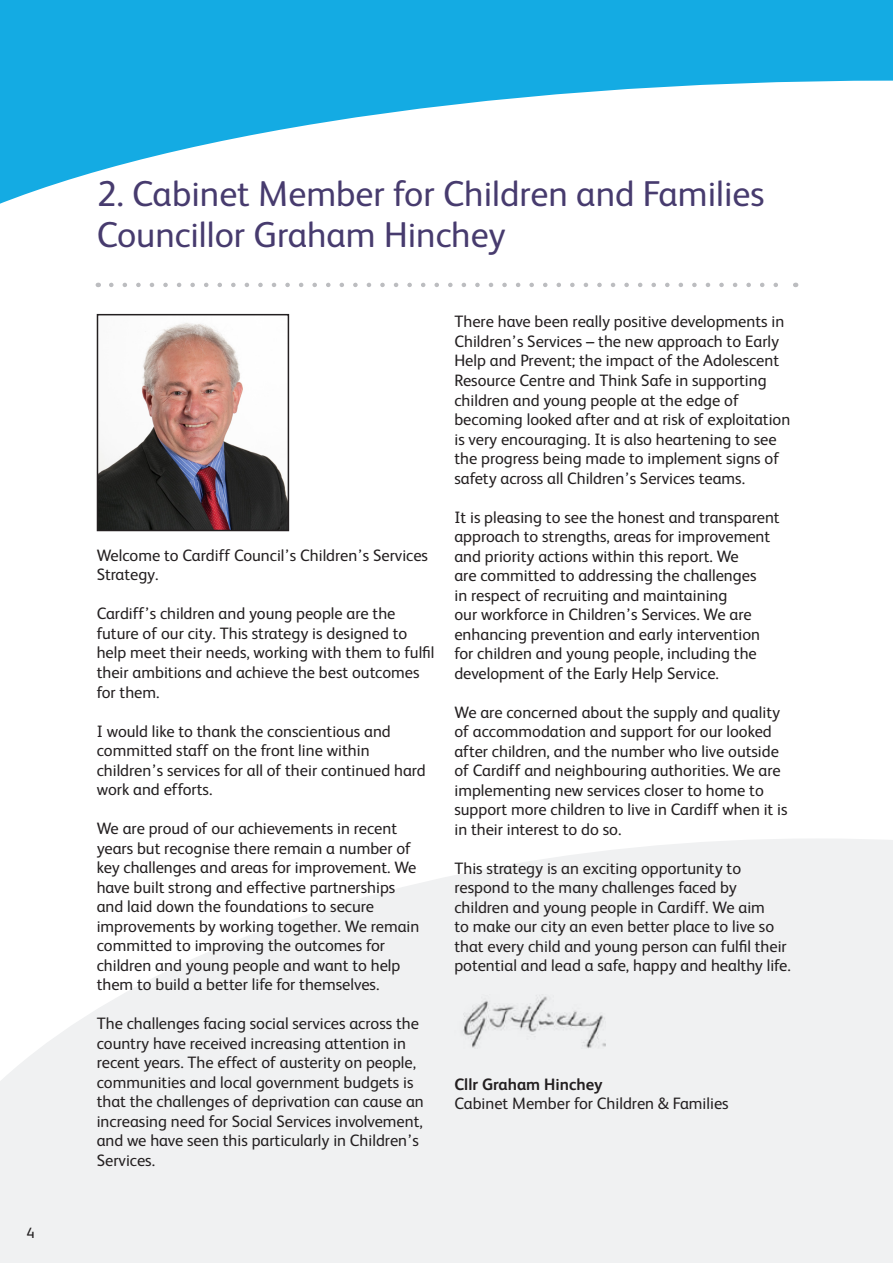
<style>
.page{position:relative;width:893px;height:1263px;background:#fff}
.page>*{position:absolute;margin:0;border:0;box-sizing:border-box;transform-origin:0 0}
.t1{font:36px/40.5px "FS Albert";color:#473b6e}
.t2{font:16.5px/19.5px "FS Albert";color:#231f20}
.t3{font:700 16.5px "FS Albert";color:#231f20}
.t4{font:15px "FS Albert";color:#231f20}
</style>
<div class="page">
<svg style="left:0;top:0;width:893px;height:204px;fill:#14abe3"></svg>
<svg style="left:0;top:839px;width:893px;height:424px;fill:#f0f1f2"></svg>
<img style="left:454px;top:994px;width:151px;height:57px">
<svg style="left:111px;top:283px;width:667px;height:4px"></svg>
<img style="left:100px;top:322px;width:186px;height:206px">
<div style="left:97px;top:314px;width:192px;height:217px;border:2px solid #231f20"></div>
<p class="t4" style="left:27px;top:1223px;width:10px">4</p>
<h1 class="t1" style="left:97px;top:172px;width:669px">2. Cabinet Member for Children and Families<br>Councillor Graham Hinchey</h1>
<p class="t2" style="left:97px;top:545px;width:333px">Welcome to Cardiff Council’s Children’s Services<br>Strategy.</p>
<p class="t2" style="left:97px;top:603px;width:339px">Cardiff’s children and young people are the future of our city. This strategy is designed to help meet their needs, working with them to fulfil their ambitions and achieve the best outcomes for them.</p>
<p class="t2" style="left:97px;top:720px;width:331px">I would like to thank the conscientious and committed staff on the front line within children’s services for all of their continued hard work and efforts.</p>
<p class="t2" style="left:97px;top:818px;width:324px">We are proud of our achievements in recent years but recognise there remain a number of key challenges and areas for improvement. We have built strong and effective partnerships and laid down the foundations to secure improvements by working together. We remain committed to improving the outcomes for children and young people and want to help them to build a better life for themselves.</p>
<p class="t2" style="left:97px;top:1013px;width:329px">The challenges facing social services across the country have received increasing attention in recent years. The effect of austerity on people, communities and local government budgets is that the challenges of deprivation can cause an increasing need for Social Services involvement, and we have seen this particularly in Children’s Services.</p>
<p class="t2" style="left:454px;top:311px;width:337px">There have been really positive developments in Children’s Services – the new approach to Early Help and Prevent; the impact of the Adolescent Resource Centre and Think Safe in supporting children and young people at the edge of becoming looked after and at risk of exploitation is very encouraging. It is also heartening to see the progress being made to implement signs of safety across all Children’s Services teams.</p>
<p class="t2" style="left:454px;top:506px;width:327px">It is pleasing to see the honest and transparent approach to strengths, areas for improvement and priority actions within this report. We<br>are committed to addressing the challenges<br>in respect of recruiting and maintaining<br>our workforce in Children’s Services. We are enhancing prevention and early intervention for children and young people, including the development of the Early Help Service.</p>
<p class="t2" style="left:454px;top:701px;width:335px">We are concerned about the supply and quality of accommodation and support for our looked after children, and the number who live outside of Cardiff and neighbouring authorities. We are implementing new services closer to home to support more children to live in Cardiff when it is in their interest to do so.</p>
<p class="t2" style="left:454px;top:857px;width:338px">This strategy is an exciting opportunity to respond to the many challenges faced by children and young people in Cardiff. We aim<br>to make our city an even better place to live so that every child and young person can fulfil their potential and lead a safe, happy and healthy life.</p>
<p class="t3" style="left:454px;top:1073px;width:150px">Cllr Graham Hinchey</p>
<p class="t2" style="left:454px;top:1093px;width:276px">Cabinet Member for Children &amp; Families</p>
</div>
